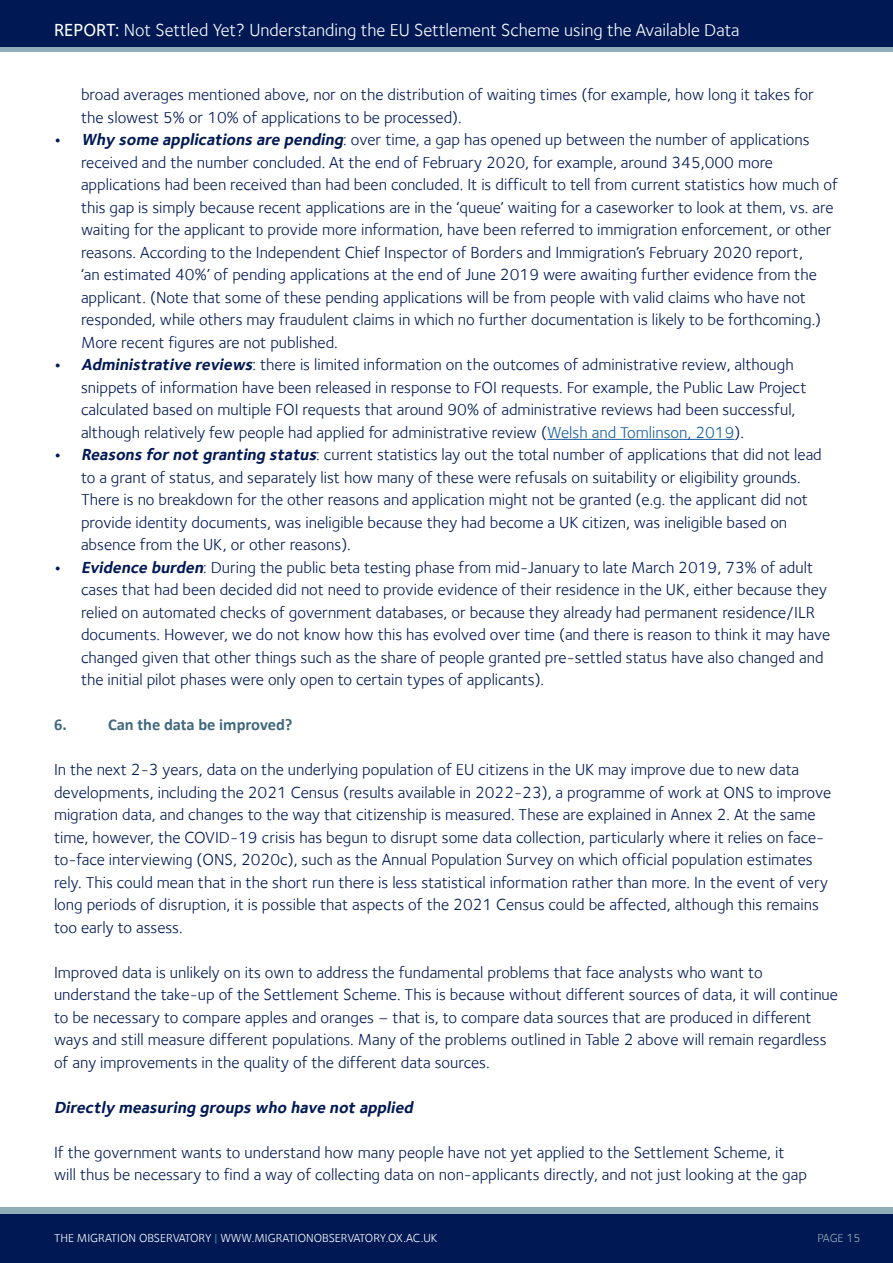
<style>
.page{position:relative;width:893px;height:1263px;background:#fff}
.page>*{position:absolute;margin:0;border:0;box-sizing:border-box;transform-origin:0 0}
.t1{font:18px "Foundry Sterling";color:#fff}
.Body{font:16.5px/22.5px "Foundry Sterling";color:#001954}
.Body-2{font:italic 700 16.5px "Foundry Sterling";color:#001954}
.t2{font:700 16.5px "Calibri";color:#40687e}
.t3{font:12px "Foundry Sterling";color:#fff}
.t4{font:12px "Foundry Sterling";letter-spacing:-.01em;color:#90aeb8}
.s1{font-weight:500}
.s2{font-weight:700}
.s3{font-weight:700;font-style:italic}
.s4{color:#175d9e}
.s5{color:#5c9baf}
</style>
<div class="page">
<div style="left:0;top:1213px;width:893px;height:50px;background:#001954"></div>
<div style="left:0;top:1207px;width:893px;height:6px;background:#90aeb8"></div>
<div style="left:0;top:0;width:893px;height:48px;background:#001954"></div>
<hr style="left:0;top:48px;width:893px;height:4px;background:#90aeb8">
<hr style="left:547px;top:439px;width:187px;height:1px;background:#175d9e">
<p class="t1" style="left:54px;top:19px;width:687px"><span class="s1">REPORT:</span> Not Settled Yet? Understanding the EU Settlement Scheme using the Available Data</p>
<p class="Body" style="left:81px;top:83px;width:734px">broad averages mentioned above, nor on the distribution of waiting times (for example, how long it takes for the slowest 5% or 10% of applications to be processed).</p>
<p class="Body" style="left:81px;top:128px;width:758px;text-indent:-27px"><span class="s2">•</span> <span class="s3">Why some applications are pending</span>: over time, a gap has opened up between the number of applications received and the number concluded. At the end of February 2020, for example, around 345,000 more applications had been received than had been concluded. It is difficult to tell from current statistics how much of this gap is simply because recent applications are in the ‘queue’ waiting for a caseworker to look at them, vs. are waiting for the applicant to provide more information, have been referred to immigration enforcement, or other reasons. According to the Independent Chief Inspector of Borders and Immigration’s February 2020 report,<br>‘an estimated 40%’ of pending applications at the end of June 2019 were awaiting further evidence from the applicant. (Note that some of these pending applications will be from people with valid claims who have not responded, while others may fraudulent claims in which no further documentation is likely to be forthcoming.)<br>More recent figures are not published.</p>
<p class="Body" style="left:81px;top:353px;width:727px;text-indent:-27px"><span class="s2">•</span> <span class="s3">Administrative reviews</span>: there is limited information on the outcomes of administrative review, although snippets of information have been released in response to FOI requests. For example, the Public Law Project calculated based on multiple FOI requests that around 90% of administrative reviews had been successful, although relatively few people had applied for administrative review (<span class="s4">Welsh and Tomlinson, 2019</span>).</p>
<p class="Body" style="left:81px;top:443px;width:742px;text-indent:-27px"><span class="s2">•</span> <span class="s3">Reasons for not granting status</span>: current statistics lay out the total number of applications that did not lead to a grant of status, and separately list how many of these were refusals on suitability or eligibility grounds.<br>There is no breakdown for the other reasons and application might not be granted (e.g. the applicant did not provide identity documents, was ineligible because they had become a UK citizen, was ineligible based on absence from the UK, or other reasons).</p>
<p class="Body" style="left:81px;top:556px;width:751px;text-indent:-27px"><span class="s2">•</span> <span class="s3">Evidence burden</span>: During the public beta testing phase from mid-January to late March 2019, 73% of adult cases that had been decided did not need to provide evidence of their residence in the UK, either because they relied on automated checks of government databases, or because they already had permanent residence/ILR documents. However, we do not know how this has evolved over time (and there is reason to think it may have changed given that other things such as the share of people granted pre-settled status have also changed and the initial pilot phases were only open to certain types of applicants).</p>
<h2 class="t2" style="left:54px;top:713px;width:14px">6.</h2>
<h2 class="t2" style="left:108px;top:713px;width:186px">Can the data be improved?</h2>
<p class="Body" style="left:54px;top:758px;width:779px">In the next 2-3 years, data on the underlying population of EU citizens in the UK may improve due to new data developments, including the 2021 Census (results available in 2022-23), a programme of work at ONS to improve migration data, and changes to the way that citizenship is measured. These are explained in Annex 2. At the same time, however, the COVID-19 crisis has begun to disrupt some data collection, particularly where it relies on face&shy;to-face interviewing (ONS, 2020c), such as the Annual Population Survey on which official population estimates rely. This could mean that in the short run there is less statistical information rather than more. In the event of very long periods of disruption, it is possible that aspects of the 2021 Census could be affected, although this remains too early to assess.</p>
<p class="Body" style="left:54px;top:961px;width:786px">Improved data is unlikely on its own to address the fundamental problems that face analysts who want to understand the take-up of the Settlement Scheme. This is because without different sources of data, it will continue to be necessary to compare apples and oranges – that is, to compare data sources that are produced in different ways and still measure different populations. Many of the problems outlined in Table 2 above will remain regardless of any improvements in the quality of the different data sources.</p>
<p class="Body-2" style="left:54px;top:1097px;width:364px">Directly measuring groups who have not applied</p>
<p class="Body" style="left:54px;top:1141px;width:754px">If the government wants to understand how many people have not yet applied to the Settlement Scheme, it will thus be necessary to find a way of collecting data on non-applicants directly, and not just looking at the gap</p>
<p class="t3" style="left:54px;top:1231px;width:385px">THE MIGRATION OBSERVATORY <span class="s5">|</span> WWW.MIGRATIONOBSERVATORY.OX.AC.UK</p>
<p class="t4" style="left:817px;top:1231px;width:45px">PAGE 15</p>
</div>
